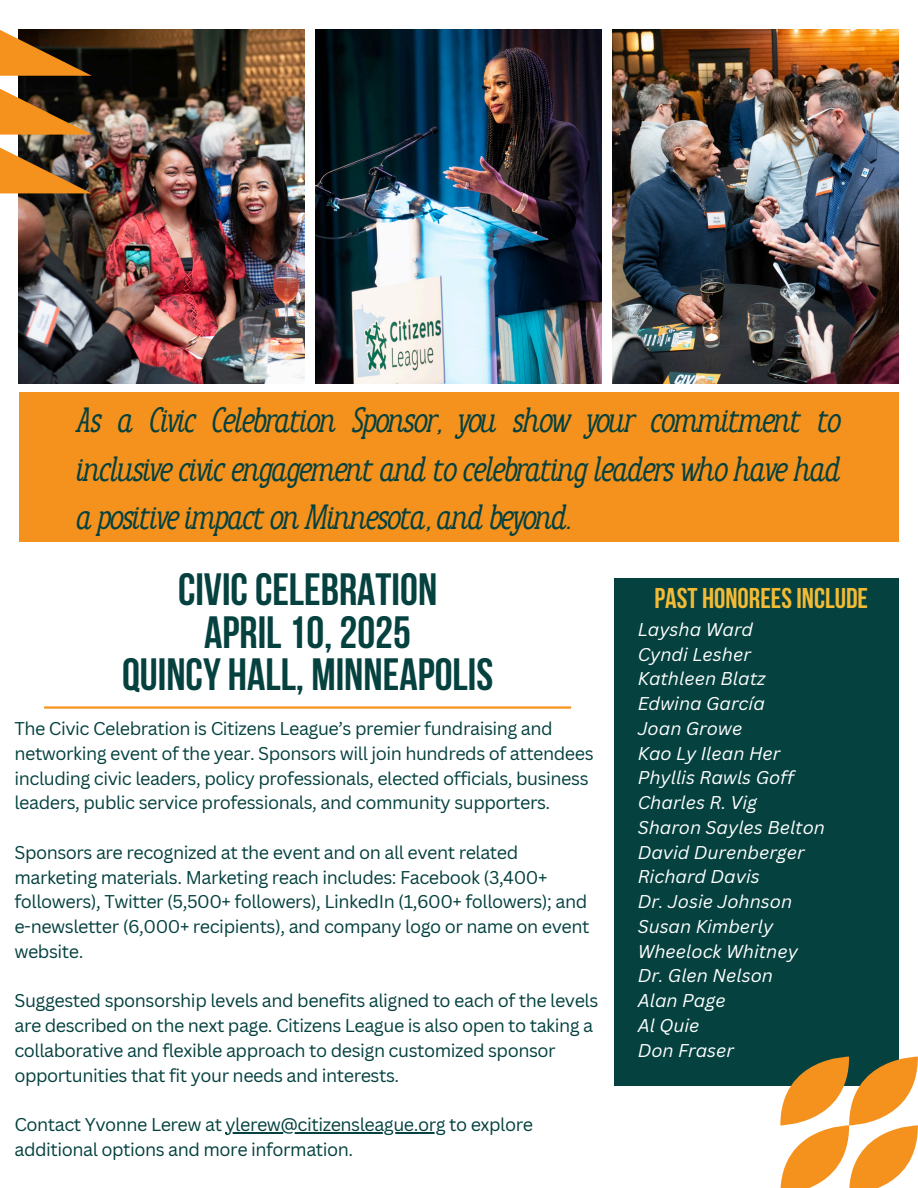
<style>
.page{position:relative;width:918px;height:1188px;background:#fff}
.page>*{position:absolute;margin:0;border:0;box-sizing:border-box;transform-origin:0 0}
.t1{font:700 45px/42.3px "Bebas Neue";color:#04413f;text-align:center}
.t2{font:italic 35.1px/48.3px "Anicon Slab";letter-spacing:-.025em;color:#04413f;text-align:justify}
.t3{font:700 28.5px "Bebas Neue";color:#f3bb35}
.t4{font:18px/24.8px "Canva Sans";letter-spacing:-.025em;color:#04413f}
.t5{font:italic 18px "Canva Sans";color:#fff}
</style>
<div class="page">
<img style="left:613px;top:29px;width:286px;height:355px">
<img style="left:19px;top:29px;width:286px;height:355px">
<img style="left:316px;top:29px;width:286px;height:355px">
<img style="left:0;top:29px;width:92px;height:164px">
<div style="left:615px;top:578px;width:284px;height:507px;background:#04413f"></div>
<div style="left:19px;top:393px;width:880px;height:149px;background:#f5911d"></div>
<hr style="left:226px;top:1132px;width:219px;height:1px;background:#04413f">
<hr style="left:44px;top:706px;width:527px;height:3px;background:#f5911d">
<svg style="left:781px;top:1057px;width:137px;height:131px"></svg>
<p class="t2" style="left:77px;top:396px;width:766px">As a Civic Celebration Sponsor, you show your commitment to inclusive civic engagement and to celebrating leaders who have had a positive impact on Minnesota, and beyond.</p>
<p class="t1" style="left:122px;top:573px;width:373px">CIVICCELEBRATION<br>APRIL10, 2025<br>QUINCY HALL, MINNEAPOLIS</p>
<p class="t3" style="left:654px;top:586px;width:215px">PAST HONOREESINCLUDE</p>
<p class="t5" style="left:638px;top:617px;width:117px">Laysha Ward</p>
<p class="t5" style="left:638px;top:641px;width:115px">Cyndi Lesher</p>
<p class="t5" style="left:638px;top:666px;width:129px">Kathleen Blatz</p>
<h3 class="t5" style="left:638px;top:691px;width:129px">Edwina García</h3>
<p class="t5" style="left:638px;top:716px;width:106px">Joan Growe</p>
<p class="t5" style="left:638px;top:740px;width:144px">Kao Ly Ilean Her</p>
<p class="t5" style="left:638px;top:765px;width:158px">Phyllis Rawls Goff</p>
<p class="t5" style="left:638px;top:790px;width:121px">Charles R. Vig</p>
<p class="t5" style="left:638px;top:815px;width:189px">Sharon Sayles Belton</p>
<p class="t5" style="left:638px;top:839px;width:169px">David Durenberger</p>
<p class="t5" style="left:638px;top:864px;width:124px">Richard Davis</p>
<p class="t5" style="left:638px;top:889px;width:156px">Dr. Josie Johnson</p>
<p class="t5" style="left:638px;top:914px;width:137px">Susan Kimberly</p>
<p class="t5" style="left:638px;top:938px;width:162px">Wheelock Whitney</p>
<p class="t5" style="left:638px;top:963px;width:137px">Dr. Glen Nelson</p>
<p class="t5" style="left:638px;top:988px;width:89px">Alan Page</p>
<p class="t5" style="left:638px;top:1013px;width:63px">Al Quie</p>
<p class="t5" style="left:638px;top:1037px;width:98px">Don Fraser</p>
<p class="t4" style="left:14px;top:716px;width:581px">The Civic Celebration is Citizens League’s premier fundraising and networking event of the year. Sponsors will join hundreds of attendees including civic leaders, policy professionals, elected officials, business leaders, public service professionals, and community supporters.</p>
<p class="t4" style="left:14px;top:839px;width:577px">Sponsors are recognized at the event and on all event related marketing materials. Marketing reach includes: Facebook (3,400+ followers), Twitter (5,500+ followers), LinkedIn (1,600+ followers); and e-newsletter (6,000+ recipients), and company logo or name on event website.</p>
<h2 class="t4" style="left:14px;top:988px;width:585px">Suggested sponsorship levels and benefits aligned to each of the levels are described on the next page. Citizens League is also open to taking a collaborative and flexible approach to design customized sponsor opportunities that fit your needs and interests.</h2>
<h1 class="t4" style="left:14px;top:1112px;width:520px">Contact Yvonne Lerew at ylerew@citizensleague.org to explore</h1>
<p class="t4" style="left:14px;top:1136px;width:340px">additional options and more information.</p>
</div>
